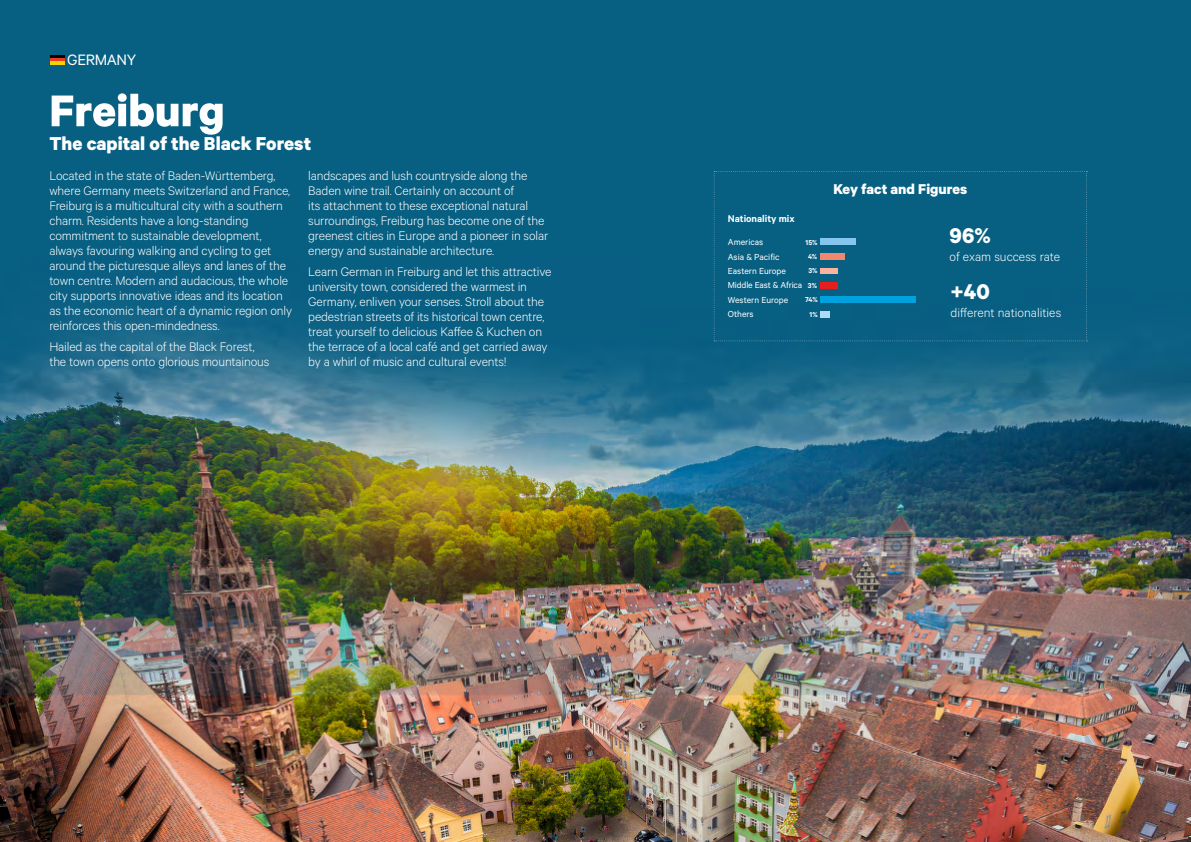
<style>
.page{position:relative;width:1191px;height:842px;background:#fff}
.page>*{position:absolute;margin:0;border:0;box-sizing:border-box;transform-origin:0 0}
.t1{font:700 50px "Calibre";color:#fff}
.t2{font:700 24px "Calibre";color:#fff}
.t3{font:700 21px "Calibre";color:#fff}
.t4{font:17px "Calibre";letter-spacing:-.02em;color:#fff}
.t5{font:700 16px "Calibre";color:#fff}
.t6{font:300 14px/15px "Calibre";letter-spacing:-.01em;color:#fff}
.t7{font:600 11px "Calibre";color:#fff}
.t8{font:9.8px "Calibre";color:#fff}
.t9{font:600 8px "Calibre";color:#fff}
.s1{font-weight:600;font-size:8px}
</style>
<div class="page">
<img style="left:0;top:0;width:1191px;height:842px">
<hr style="left:50px;top:55px;width:14px;height:3px;background:#000">
<svg style="left:50px;top:58px;width:14px;height:4px"></svg>
<hr style="left:50px;top:62px;width:14px;height:3px;background:#f8d200">
<div style="left:713px;top:171px;width:374px;height:170px;background:#075f82"></div>
<div style="left:820px;top:239px;width:36px;height:6px;background:#85c6ed"></div>
<div style="left:820px;top:296px;width:95px;height:7px;background:#00a1de"></div>
<div style="left:820px;top:282px;width:18px;height:6px;background:#e51e1e"></div>
<div style="left:820px;top:253px;width:24px;height:7px;background:#f1886e"></div>
<div style="left:820px;top:311px;width:9px;height:6px;background:#b4d9f4"></div>
<div style="left:820px;top:268px;width:18px;height:5px;background:#f7b39d"></div>
<p class="t4" style="left:67px;top:50px;width:71px">GERMANY</p>
<h1 class="t1" style="left:49px;top:80px;width:177px">Freiburg</h1>
<h3 class="t3" style="left:49px;top:131px;width:263px">The capital of the Black Forest</h3>
<p class="t6" style="left:49px;top:168px;width:244px">Located in the state of Baden-Württemberg, where Germany meets Switzerland and France, Freiburg is a multicultural city with a southern charm. Residents have a long-standing commitment to sustainable development, always favouring walking and cycling to get around the picturesque alleys and lanes of the town centre. Modern and audacious, the whole city supports innovative ideas and its location as the economic heart of a dynamic region only reinforces this open-mindedness.</p>
<p class="t6" style="left:49px;top:338px;width:222px">Hailed as the capital of the Black Forest, the town opens onto glorious mountainous</p>
<p class="t6" style="left:308px;top:168px;width:242px">landscapes and lush countryside along the Baden wine trail. Certainly on account of<br>its attachment to these exceptional natural surroundings, Freiburg has become one of the greenest cities in Europe and a pioneer in solar energy and sustainable architecture.</p>
<p class="t6" style="left:308px;top:263px;width:245px">Learn German in Freiburg and let this attractive university town, considered the warmest in Germany, enliven your senses. Stroll about the pedestrian streets of its historical town centre, treat yourself to delicious Kaffee &amp; Kuchen on the terrace of a local café and get carried away by a whirl of music and cultural events!</p>
<p class="t7" style="left:728px;top:212px;width:68px">Nationality mix</p>
<p class="t8" style="left:728px;top:236px;width:37px">Americas</p>
<p class="t9" style="left:805px;top:237px;width:13px">15%</p>
<p class="t8" style="left:728px;top:251px;width:53px">Asia &amp; Pacific</p>
<p class="t9" style="left:808px;top:252px;width:11px">4%</p>
<p class="t8" style="left:728px;top:265px;width:60px">Eastern Europe</p>
<p class="t9" style="left:808px;top:266px;width:11px">3%</p>
<p class="t8" style="left:728px;top:280px;width:91px">Middle East &amp; Africa <span class="s1">3%</span></p>
<p class="t8" style="left:728px;top:294px;width:62px">Western Europe</p>
<p class="t9" style="left:805px;top:295px;width:14px">74%</p>
<p class="t8" style="left:728px;top:309px;width:27px">Others</p>
<p class="t9" style="left:809px;top:309px;width:10px">1%</p>
<p class="t5" style="left:833px;top:179px;width:136px">Key fact and Figures</p>
<h2 class="t2" style="left:949px;top:221px;width:43px">96%</h2>
<p class="t6" style="left:949px;top:248px;width:112px">of exam success rate</p>
<h2 class="t2" style="left:950px;top:277px;width:41px">+40</h2>
<p class="t6" style="left:950px;top:305px;width:112px">different nationalities</p>
</div>
